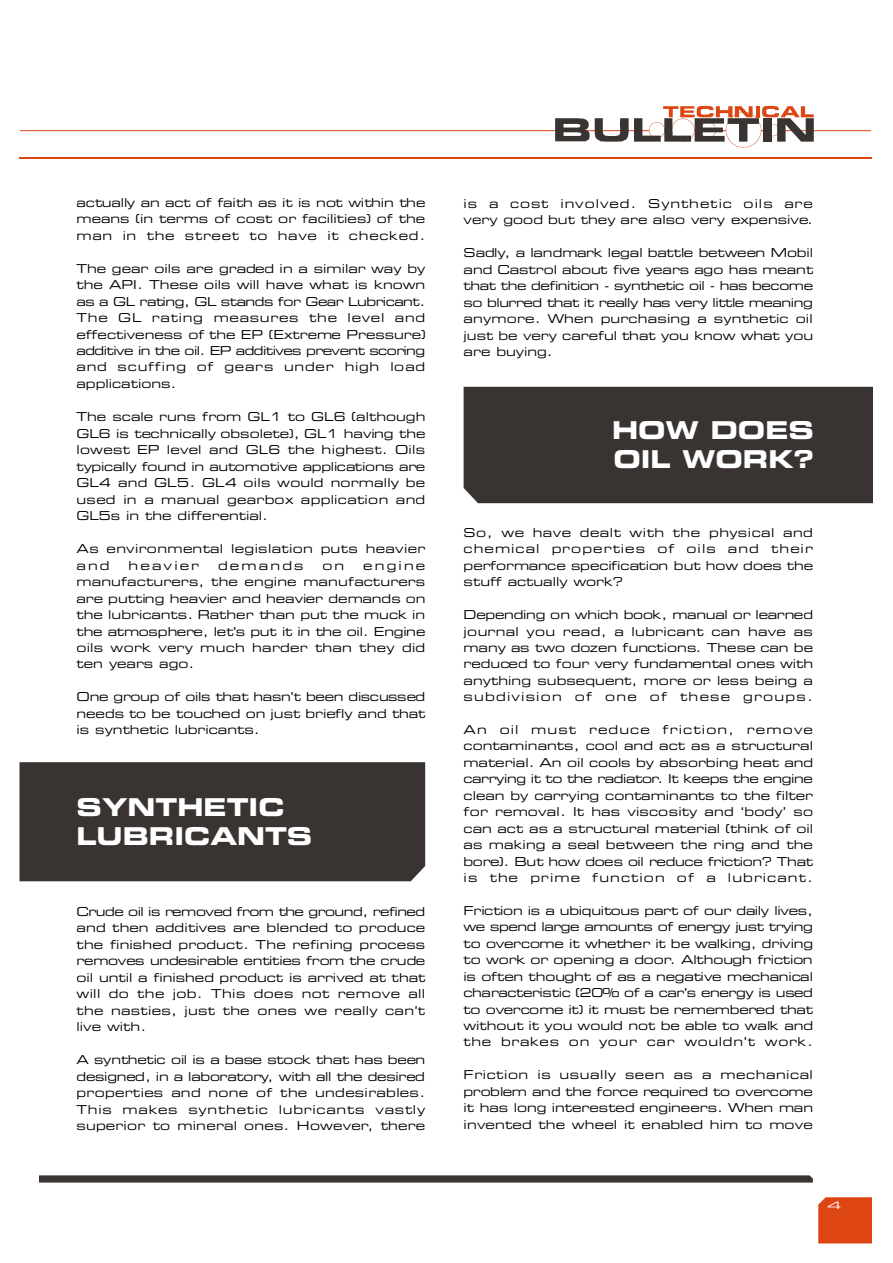
<style>
.page{position:relative;width:893px;height:1263px;background:#fff}
.page>*{position:absolute;margin:0;border:0;box-sizing:border-box;transform-origin:0 0}
.t1{font:24.6px/28.8px "Eurostile Bold Extended Two";color:#fff}
.t2{font:12.3px/16.5px "Eurostile Extended Two";letter-spacing:.015em;color:#000;text-align:justify}
.t3{font:12.3px "Eurostile Extended Two";letter-spacing:.175em;color:#000}
.t4{font:12.3px "Eurostile Extended Two";letter-spacing:.17em;color:#000}
.t5{font:11.1px "Eurostile Extended Roman DTC";color:#fff;scale:1.52 1}
</style>
<div class="page">
<hr style="left:20px;top:130px;width:851px;height:1px;background:#dd4513">
<svg style="left:555px;top:118px;width:73px;height:24px"></svg>
<svg style="left:634px;top:106px;width:180px;height:42px"></svg>
<hr style="left:20px;top:157px;width:852px;height:1px;background:#dd4513">
<div style="left:818px;top:1197px;width:54px;height:46px;background:#dd4513"></div>
<svg style="left:39px;top:1175px;width:774px;height:7px;background:#433f3c"></svg>
<div style="left:464px;top:387px;width:408px;height:116px;background:#393431"></div>
<div style="left:20px;top:762px;width:405px;height:119px;background:#393431"></div>
<p class="t2" style="left:76px;top:195px;width:350px">actually an act of faith as it is not within the means (in terms of cost or facilities) of the man in the street to have it checked.</p>
<p class="t2" style="left:76px;top:261px;width:351px">The gear oils are graded in a similar way by the API. These oils will have what is known as a GL rating, GL stands for Gear Lubricant.<br>The GL rating measures the level and effectiveness of the EP (Extreme Pressure) additive in the oil. EP additives prevent scoring and scuffing of gears under high load applications.</p>
<p class="t2" style="left:76px;top:409px;width:350px">The scale runs from GL1 to GL6 (although GL6 is technically obsolete), GL1 having the lowest EP level and GL6 the highest. Oils typically found in automotive applications are GL4 and GL5. GL4 oils would normally be used in a manual gearbox application and GL5s in the differential.</p>
<p class="t2" style="left:76px;top:541px;width:350px">As environmental legislation puts heavier and</p>
<p class="t2" style="left:76px;top:558px;width:350px;text-indent:286px">engine manufacturers, the engine manufacturers are putting heavier and heavier demands on the lubricants. Rather than put the muck in the atmosphere, let’s put it in the oil. Engine oils work very much harder than they did ten years ago.</p>
<p class="t2" style="left:76px;top:689px;width:350px">One group of oils that hasn’t been discussed needs to be touched on just briefly and that is synthetic lubricants.</p>
<p class="t3" style="left:128px;top:560px;width:72px">heavier</p>
<p class="t4" style="left:218px;top:560px;width:87px">demands</p>
<p class="t2" style="left:323px;top:558px;width:23px">on</p>
<h1 class="t1" style="left:76px;top:795px;width:237px">SYNTHETIC<br>LUBRICANTS</h1>
<p class="t2" style="left:76px;top:904px;width:350px">Crude oil is removed from the ground, refined and then additives are blended to produce the finished product. The refining process removes undesirable entities from the crude oil until a finished product is arrived at that will do the job. This does not remove all the nasties, just the ones we really can’t live with.</p>
<p class="t2" style="left:76px;top:1052px;width:350px">A synthetic oil is a base stock that has been designed, in a laboratory, with all the desired properties and none of the undesirables.<br>This makes synthetic lubricants vastly superior to mineral ones. However, there</p>
<p class="t2" style="left:463px;top:197px;width:351px">is a cost involved. Synthetic oils are very good but they are also very expensive.</p>
<p class="t2" style="left:463px;top:246px;width:351px">Sadly, a landmark legal battle between Mobil and Castrol about five years ago has meant that the definition - synthetic oil - has become so blurred that it really has very little meaning anymore. When purchasing a synthetic oil just be very careful that you know what you are buying.</p>
<h1 class="t1" style="left:612px;top:417px;width:203px">HOW DOES<br>OIL WORK?</h1>
<p class="t2" style="left:463px;top:525px;width:351px">So, we have dealt with the physical and chemical properties of oils and their performance specification but how does the stuff actually work?</p>
<p class="t2" style="left:463px;top:607px;width:351px">Depending on which book, manual or learned journal you read, a lubricant can have as many as two dozen functions. These can be reduced to four very fundamental ones with anything subsequent, more or less being a subdivision of one of these groups.</p>
<p class="t2" style="left:463px;top:722px;width:351px">An oil must reduce friction, remove contaminants, cool and act as a structural material. An oil cools by absorbing heat and carrying it to the radiator. It keeps the engine clean by carrying contaminants to the filter for removal. It has viscosity and ‘body’ so can act as a structural material (think of oil as making a seal between the ring and the bore). But how does oil reduce friction? That is the prime function of a lubricant.</p>
<p class="t2" style="left:463px;top:903px;width:351px">Friction is a ubiquitous part of our daily lives, we spend large amounts of energy just trying to overcome it whether it be walking, driving to work or opening a door. Although friction is often thought of as a negative mechanical characteristic (20% of a car’s energy is used to overcome it) it must be remembered that without it you would not be able to walk and the brakes on your car wouldn’t work.</p>
<p class="t2" style="left:463px;top:1068px;width:351px">Friction is usually seen as a mechanical problem and the force required to overcome it has long interested engineers. When man invented the wheel it enabled him to move</p>
<p class="t5" style="left:827px;top:1198px;width:11px">4</p>
</div>
